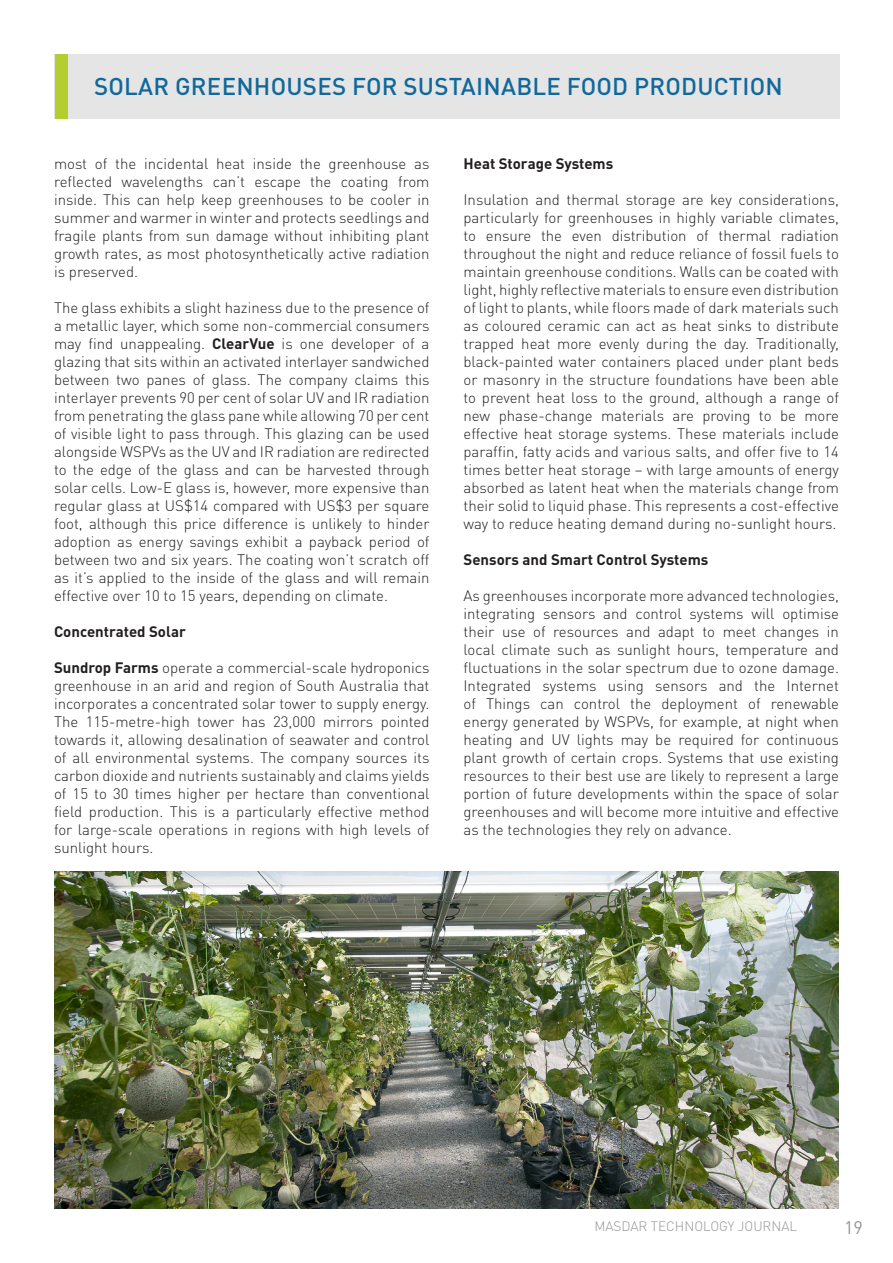
<style>
.page{position:relative;width:893px;height:1263px;background:#fff}
.page>*{position:absolute;margin:0;border:0;box-sizing:border-box;transform-origin:0 0}
.t1{font:500 24px "DIN Pro";letter-spacing:.01em;color:#10689b}
.t2{font:18px "DIN Pro";color:#939598}
.t3{font:300 15px/18px "DIN Pro";color:#231f20;text-align:justify}
.t4{font:700 15px "DIN Pro";color:#231f20}
.t5{font:300 13.5px "DIN Pro";color:#939598}
.s1{font-weight:700}
</style>
<div class="page">
<div style="left:54px;top:54px;width:786px;height:64px;background:#e5e5e5"></div>
<img style="left:56px;top:54px;width:11px;height:64px">
<img style="left:54px;top:872px;width:785px;height:337px">
<p class="t1" style="left:94px;top:70px;width:690px">SOLAR GREENHOUSES FOR SUSTAINABLE FOOD PRODUCTION</p>
<p class="t3" style="left:54px;top:153px;width:377px">most of the incidental heat inside the greenhouse as reflected wavelengths can’t escape the coating from inside. This can help keep greenhouses to be cooler in summer and warmer in winter and protects seedlings and fragile plants from sun damage without inhibiting plant growth rates, as most photosynthetically active radiation is preserved.</p>
<p class="t3" style="left:54px;top:297px;width:377px">The glass exhibits a slight haziness due to the presence of a metallic layer, which some non-commercial consumers may find unappealing. <span class="s1">ClearVue</span> is one developer of a glazing that sits within an activated interlayer sandwiched between two panes of glass. The company claims this interlayer prevents 90 per cent of solar UV and IR radiation from penetrating the glass pane while allowing 70 per cent of visible light to pass through. This glazing can be used alongside WSPVs as the UV and IR radiation are redirected to the edge of the glass and can be harvested through solar cells. Low-E glass is, however, more expensive than regular glass at US$14 compared with US$3 per square foot, although this price difference is unlikely to hinder adoption as energy savings exhibit a payback period of between two and six years. The coating won’t scratch off as it’s applied to the inside of the glass and will remain effective over 10 to 15 years, depending on climate.</p>
<p class="t4" style="left:54px;top:619px;width:133px">Concentrated Solar</p>
<p class="t3" style="left:54px;top:657px;width:377px"><span class="s1">Sundrop Farms</span> operate a commercial-scale hydroponics greenhouse in an arid and region of South Australia that incorporates a concentrated solar tower to supply energy.<br>The 115-metre-high tower has 23,000 mirrors pointed towards it, allowing desalination of seawater and control of all environmental systems. The company sources its carbon dioxide and nutrients sustainably and claims yields of 15 to 30 times higher per hectare than conventional field production. This is a particularly effective method for large-scale operations in regions with high levels of sunlight hours.</p>
<p class="t4" style="left:463px;top:151px;width:151px">Heat Storage Systems</p>
<p class="t3" style="left:463px;top:189px;width:377px">Insulation and thermal storage are key considerations, particularly for greenhouses in highly variable climates, to ensure the even distribution of thermal radiation throughout the night and reduce reliance of fossil fuels to maintain greenhouse conditions. Walls can be coated with light, highly reflective materials to ensure even distribution of light to plants, while floors made of dark materials such as coloured ceramic can act as heat sinks to distribute trapped heat more evenly during the day. Traditionally, black-painted water containers placed under plant beds or masonry in the structure foundations have been able to prevent heat loss to the ground, although a range of new phase-change materials are proving to be more effective heat storage systems. These materials include paraffin, fatty acids and various salts, and offer five to 14 times better heat storage – with large amounts of energy absorbed as latent heat when the materials change from their solid to liquid phase. This represents a cost-effective way to reduce heating demand during no-sunlight hours.</p>
<p class="t4" style="left:463px;top:547px;width:246px">Sensors and Smart Control Systems</p>
<p class="t3" style="left:463px;top:585px;width:377px">As greenhouses incorporate more advanced technologies, integrating sensors and control systems will optimise their use of resources and adapt to meet changes in local climate such as sunlight hours, temperature and fluctuations in the solar spectrum due to ozone damage.<br>Integrated systems using sensors and the Internet of Things can control the deployment of renewable energy generated by WSPVs, for example, at night when heating and UV lights may be required for continuous plant growth of certain crops. Systems that use existing resources to their best use are likely to represent a large portion of future developments within the space of solar greenhouses and will become more intuitive and effective as the technologies they rely on advance.</p>
<p class="t5" style="left:594px;top:1216px;width:204px">MASDAR TECHNOLOGY JOURNAL</p>
<p class="t2" style="left:844px;top:1215px;width:20px">19</p>
</div>
